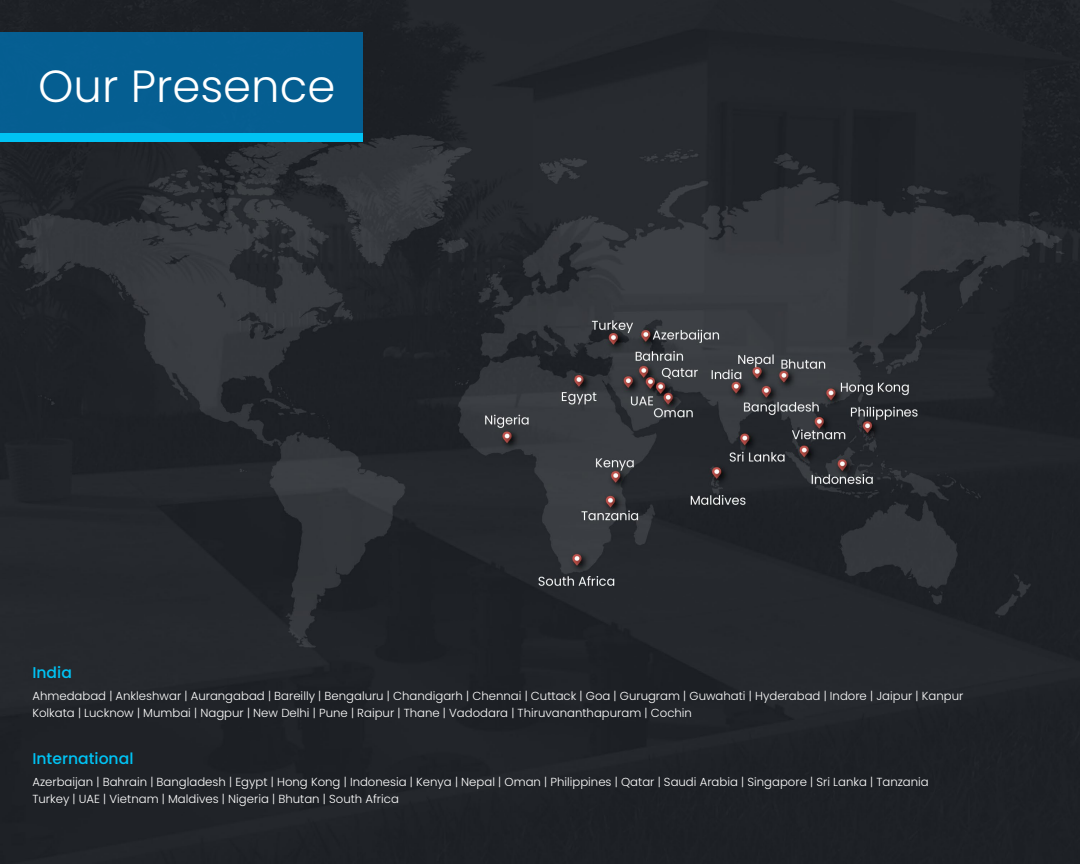
<style>
.page{position:relative;width:1080px;height:864px;background:#fff}
.page>*{position:absolute;margin:0;border:0;box-sizing:border-box;transform-origin:0 0}
.t1{font:300 45px "Poppins";color:#fff}
.t2{font:500 15.6px "Poppins";color:#00c3f4}
.t3{font:300 11.7px/16.6px "Poppins";color:#fff}
</style>
<div class="page">
<img style="left:0;top:0;width:1080px;height:864px">
<div style="left:0;top:32px;width:363px;height:102px;background:#055e91"></div>
<div style="left:0;top:134px;width:363px;height:8px;background:#00c3f4"></div>
<h1 class="t1" style="left:38px;top:60px;width:299px">Our Presence</h1>
<h2 class="t2" style="left:32px;top:664px;width:41px">India</h2>
<p class="t3" style="left:32px;top:688px;width:932px">Ahmedabad | Ankleshwar | Aurangabad | Bareilly | Bengaluru | Chandigarh | Chennai | Cuttack | Goa | Gurugram | Guwahati | Hyderabad | Indore | Jaipur | Kanpur<br>Kolkata | Lucknow | Mumbai | Nagpur | New Delhi | Pune | Raipur | Thane | Vadodara | Thiruvananthapuram | Cochin</p>
<h2 class="t2" style="left:32px;top:749px;width:103px">International</h2>
<p class="t3" style="left:32px;top:774px;width:898px">Azerbaijan | Bahrain | Bangladesh | Egypt | Hong Kong | Indonesia | Kenya | Nepal | Oman | Philippines | Qatar | Saudi Arabia | Singapore | Sri Lanka | Tanzania<br>Turkey | UAE | Vietnam | Maldives | Nigeria | Bhutan | South Africa</p>
</div>
